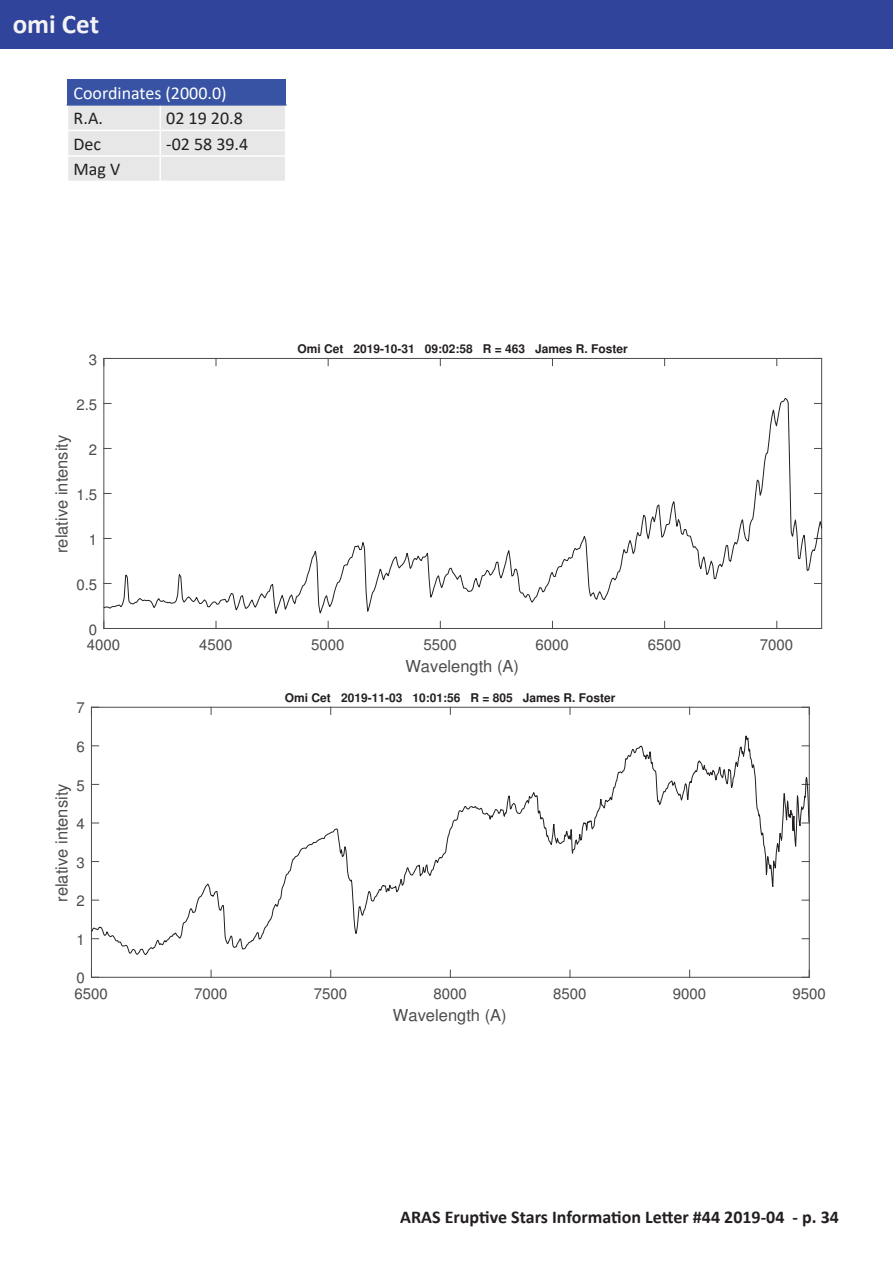
<style>
.page{position:relative;width:893px;height:1263px;background:#fff}
.page>*{position:absolute;margin:0;border:0;box-sizing:border-box;transform-origin:0 0}
.t1{font:700 27px "Calibri";color:#f4f3f3}
.t2{font:700 18px "Calibri";color:#231f20}
.t3{font:18px "Calibri";color:#231f20}
.t4{font:18px "Calibri";color:#fff}
.t5{font:16.5px "Helvetica";color:#4b4c4d}
.t6{font:15px "Helvetica";color:#4b4c4d}
.t7{font:700 12px "Helvetica";color:#231f20}
</style>
<div class="page">
<div style="left:68px;top:79px;width:218px;height:26px;background:#3853a3"></div>
<svg style="left:68px;top:106px;width:217px;height:75px;background:#e7e8e7"></svg>
<hr style="left:67px;top:104px;width:93px;height:2px;background:#3853a3">
<hr style="left:160px;top:104px;width:126px;height:2px;background:#3853a3">
<div style="left:0;top:0;width:893px;height:49px;background:#31449c"></div>
<hr style="left:104px;top:628px;width:718px;height:1px;background:#4b4c4d">
<hr style="left:104px;top:358px;width:718px;height:1px;background:#4b4c4d">
<hr style="left:103px;top:358px;width:1px;height:270px;background:#4b4c4d">
<hr style="left:821px;top:358px;width:1px;height:270px;background:#4b4c4d">
<svg style="left:103px;top:621px;width:2px;height:8px"></svg>
<svg style="left:103px;top:358px;width:2px;height:8px"></svg>
<svg style="left:103px;top:398px;width:720px;height:218px"></svg>
<hr style="left:91px;top:977px;width:718px;height:1px;background:#4b4c4d">
<hr style="left:91px;top:707px;width:718px;height:1px;background:#4b4c4d">
<hr style="left:91px;top:707px;width:1px;height:270px;background:#4b4c4d">
<hr style="left:809px;top:707px;width:1px;height:270px;background:#4b4c4d">
<svg style="left:802px;top:970px;width:8px;height:8px"></svg>
<svg style="left:90px;top:733px;width:720px;height:222px"></svg>
<h1 class="t1" style="left:13px;top:5px;width:88px">omi Cet</h1>
<h2 class="t4" style="left:74px;top:80px;width:155px">Coordinates (2000.0)</h2>
<h2 class="t3" style="left:74px;top:106px;width:31px">R.A.</h2>
<h2 class="t3" style="left:166px;top:106px;width:78px">02 19 20.8</h2>
<h2 class="t3" style="left:74px;top:131px;width:29px">Dec</h2>
<h2 class="t3" style="left:166px;top:131px;width:84px">-02 58 39.4</h2>
<h2 class="t3" style="left:74px;top:157px;width:48px">Mag V</h2>
<p class="t6" style="left:89px;top:354px;width:10px">3</p>
<p class="t6" style="left:76px;top:399px;width:22px">2.5</p>
<h3 class="t5" style="left:55px;top:553px;width:120px;rotate:-90deg">relative intensity</h3>
<p class="t6" style="left:89px;top:444px;width:10px">2</p>
<p class="t6" style="left:76px;top:489px;width:22px">1.5</p>
<p class="t6" style="left:89px;top:534px;width:10px">1</p>
<p class="t6" style="left:76px;top:579px;width:22px">0.5</p>
<p class="t6" style="left:89px;top:624px;width:10px">0</p>
<p class="t7" style="left:297px;top:342px;width:332px">Omi Cet 2019-10-31 09:02:58 R = 463 James R. Foster</p>
<p class="t6" style="left:87px;top:639px;width:35px">4000</p>
<p class="t6" style="left:199px;top:639px;width:35px">4500</p>
<p class="t6" style="left:311px;top:639px;width:35px">5000</p>
<p class="t6" style="left:423px;top:639px;width:35px">5500</p>
<p class="t6" style="left:536px;top:639px;width:35px">6000</p>
<p class="t6" style="left:648px;top:639px;width:35px">6500</p>
<p class="t6" style="left:760px;top:639px;width:35px">7000</p>
<h3 class="t5" style="left:405px;top:660px;width:115px">Wavelength (A)</h3>
<p class="t6" style="left:76px;top:702px;width:10px">7</p>
<p class="t6" style="left:76px;top:741px;width:10px">6</p>
<p class="t6" style="left:76px;top:780px;width:10px">5</p>
<h3 class="t5" style="left:55px;top:902px;width:120px;rotate:-90deg">relative intensity</h3>
<p class="t6" style="left:76px;top:818px;width:10px">4</p>
<p class="t6" style="left:76px;top:857px;width:10px">3</p>
<p class="t6" style="left:76px;top:895px;width:10px">2</p>
<p class="t6" style="left:76px;top:934px;width:10px">1</p>
<p class="t6" style="left:76px;top:972px;width:10px">0</p>
<p class="t7" style="left:285px;top:690px;width:332px">Omi Cet 2019-11-03 10:01:56 R = 805 James R. Foster</p>
<p class="t6" style="left:75px;top:988px;width:35px">6500</p>
<p class="t6" style="left:194px;top:988px;width:35px">7000</p>
<p class="t6" style="left:314px;top:988px;width:35px">7500</p>
<p class="t6" style="left:433px;top:988px;width:35px">8000</p>
<p class="t6" style="left:553px;top:988px;width:35px">8500</p>
<p class="t6" style="left:673px;top:988px;width:35px">9000</p>
<p class="t6" style="left:792px;top:988px;width:35px">9500</p>
<h3 class="t5" style="left:393px;top:1009px;width:115px">Wavelength (A)</h3>
<h2 class="t2" style="left:400px;top:1204px;width:440px">ARAS Eruptive Stars Information Letter #44 2019-04 - p. 34</h2>
</div>
